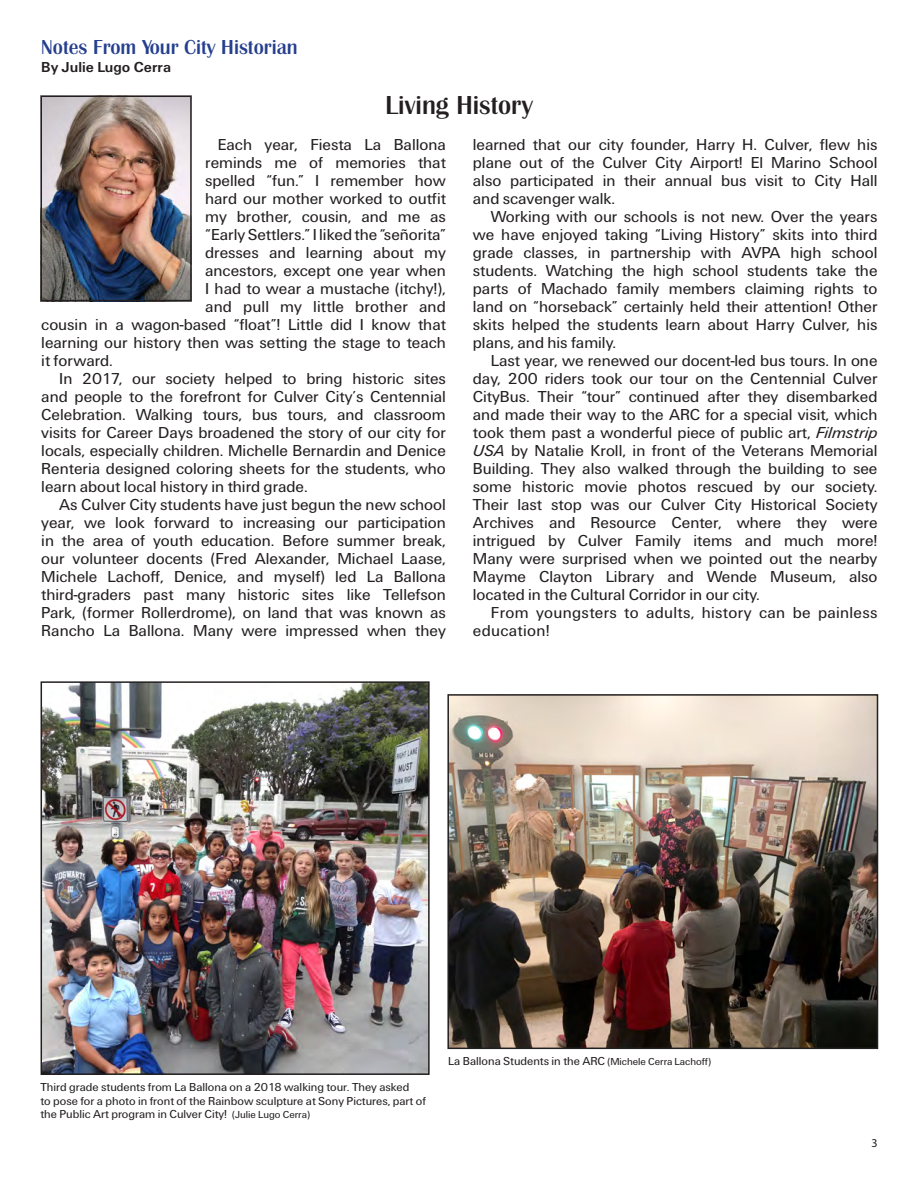
<style>
.page{position:relative;width:918px;height:1188px;background:#fff}
.page>*{position:absolute;margin:0;border:0;box-sizing:border-box;transform-origin:0 0}
.t1{font:27px "Britannic";color:#231f20}
.t2{font:21px "Britannic";color:#253f8e}
.t3{font:16.5px/18px "U55";color:#231f20;text-align:justify}
.t4{font:16.5px/18px "U55";letter-spacing:.02em;color:#231f20}
.t5{font:15px "U65";color:#231f20}
.t6{font:12px/13.5px "U55";color:#231f20}
.t7{font:12px "Myriad Pro";color:#231f20}
.s1{font-family:"U56"}
.s2{font-size:10.5px}
</style>
<div class="page">
<img style="left:450px;top:697px;width:425px;height:349px">
<div style="left:447px;top:694px;width:431px;height:355px;border:2px solid #231f20"></div>
<img style="left:44px;top:684px;width:383px;height:388px">
<div style="left:41px;top:681px;width:389px;height:394px;border:2px solid #231f20"></div>
<img style="left:43px;top:99px;width:146px;height:199px">
<div style="left:40px;top:96px;width:152px;height:205px;border:2px solid #231f20"></div>
<p class="t2" style="left:41px;top:33px;width:258px">Notes From Your City Historian</p>
<p class="t5" style="left:41px;top:57px;width:131px">By Julie Lugo Cerra</p>
<h1 class="t1" style="left:386px;top:87px;width:149px">Living History</h1>
<p class="t3" style="left:218px;top:137px;width:230px">Each year, Fiesta La Ballona</p>
<p class="t3" style="left:205px;top:155px;width:242px">reminds me of memories that</p>
<p class="t3" style="left:205px;top:173px;width:242px">spelled “fun.” I remember how</p>
<p class="t3" style="left:205px;top:191px;width:242px">hard our mother worked to outfit</p>
<p class="t3" style="left:205px;top:209px;width:242px">my brother, cousin, and me as</p>
<p class="t3" style="left:205px;top:227px;width:242px">“Early Settlers.” I liked the “señorita”</p>
<p class="t3" style="left:205px;top:245px;width:242px">dresses and learning about my</p>
<p class="t3" style="left:205px;top:263px;width:242px">ancestors, except one year when</p>
<p class="t3" style="left:205px;top:281px;width:242px">I had to wear a mustache (itchy!),</p>
<p class="t3" style="left:205px;top:299px;width:242px">and pull my little brother and</p>
<p class="t3" style="left:41px;top:317px;width:406px">cousin in a wagon-based “float”! Little did I know that</p>
<p class="t3" style="left:41px;top:335px;width:406px">learning our history then was setting the stage to teach</p>
<p class="t3" style="left:41px;top:353px;width:73px">it forward.</p>
<p class="t3" style="left:59px;top:371px;width:388px">In 2017, our society helped to bring historic sites</p>
<p class="t3" style="left:41px;top:389px;width:406px">and people to the forefront for Culver City’s Centennial</p>
<p class="t3" style="left:41px;top:407px;width:406px">Celebration. Walking tours, bus tours, and classroom</p>
<p class="t3" style="left:41px;top:425px;width:406px">visits for Career Days broadened the story of our city for</p>
<p class="t3" style="left:41px;top:443px;width:406px">locals, especially children. Michelle Bernardin and Denice</p>
<p class="t3" style="left:41px;top:461px;width:406px">Renteria designed coloring sheets for the students, who</p>
<p class="t3" style="left:41px;top:479px;width:268px">learn about local history in third grade.</p>
<p class="t3" style="left:59px;top:497px;width:388px">As Culver City students have just begun the new school</p>
<p class="t3" style="left:41px;top:515px;width:406px">year, we look forward to increasing our participation</p>
<p class="t3" style="left:41px;top:533px;width:406px">in the area of youth education. Before summer break,</p>
<p class="t3" style="left:41px;top:551px;width:406px">our volunteer docents (Fred Alexander, Michael Laase,</p>
<p class="t3" style="left:41px;top:569px;width:406px">Michele Lachoff, Denice, and myself) led La Ballona</p>
<p class="t3" style="left:41px;top:587px;width:406px">third-graders past many historic sites like Tellefson</p>
<p class="t3" style="left:41px;top:605px;width:406px">Park, (former Rollerdrome), on land that was known as</p>
<p class="t3" style="left:41px;top:623px;width:406px">Rancho La Ballona. Many were impressed when they</p>
<p class="t3" style="left:473px;top:137px;width:406px">learned that our city founder, Harry H. Culver, flew his plane out of the Culver City Airport! El Marino School also participated in their annual bus visit to City Hall and scavenger walk.</p>
<p class="t3" style="left:473px;top:209px;width:406px;text-indent:18px">Working with our schools is not new. Over the years we have enjoyed taking “Living History” skits into third grade classes, in partnership with AVPA high school students. Watching the high school students take the parts of Machado family members claiming rights to land on “horseback” certainly held their attention! Other skits helped the students learn about Harry Culver, his plans, and his family.</p>
<p class="t3" style="left:473px;top:353px;width:406px;text-indent:18px">Last year, we renewed our docent-led bus tours. In one day, 200 riders took our tour on the Centennial Culver CityBus. Their “tour” continued after they disembarked and made their way to the ARC for a special visit, which took them past a wonderful piece of public art, <span class="s1">Filmstrip USA</span> by Natalie Kroll, in front of the Veterans Memorial Building. They also walked through the building to see some historic movie photos rescued by our society.<br>Their last stop was our Culver City Historical Society Archives and Resource Center, where they were intrigued by Culver Family items and much more!<br>Many were surprised when we pointed out the nearby Mayme Clayton Library and Wende Museum, also located in the Cultural Corridor in our city.</p>
<p class="t4" style="left:473px;top:605px;width:406px;text-indent:18px">From youngsters to adults, history can be painless education!</p>
<p class="t6" style="left:40px;top:1081px;width:387px">Third grade students from La Ballona on a 2018 walking tour. They asked<br>to pose for a photo in front of the Rainbow sculpture at Sony Pictures, part of the Public Art program in Culver City! <span class="s2">(Julie Lugo Cerra)</span></p>
<p class="t6" style="left:448px;top:1055px;width:264px">La Ballona Students in the ARC <span class="s2">(Michele Cerra Lachoff)</span></p>
<p class="t7" style="left:871px;top:1136px;width:8px">3</p>
</div>
